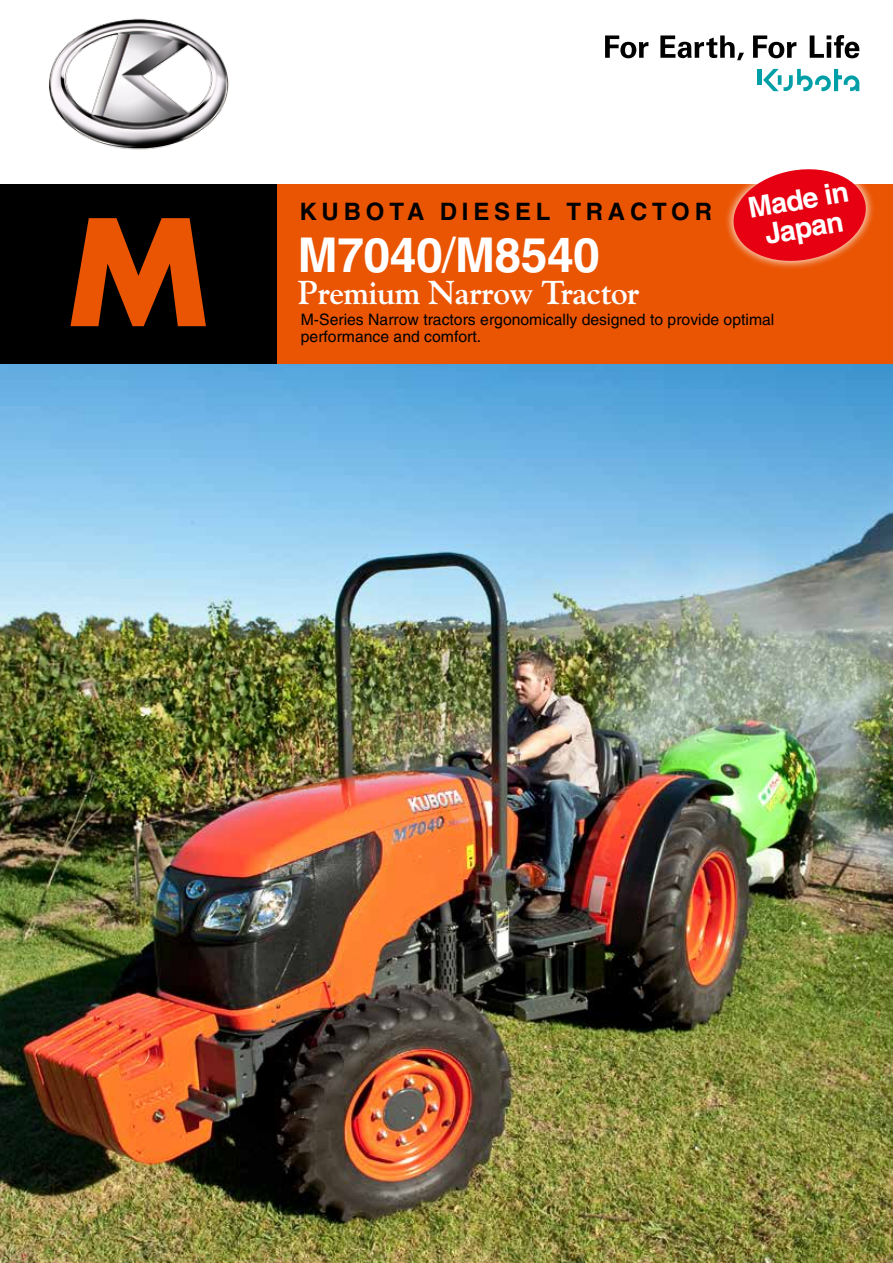
<style>
.page{position:relative;width:893px;height:1263px;background:#fff}
.page>*{position:absolute;margin:0;border:0;box-sizing:border-box;transform-origin:0 0}
.t1{font:700 143.25px "Futura";color:#ea5504}
.t2{font:700 48px "Helvetica";letter-spacing:-.01em;color:#fff}
.t3{font:700 33px "Goudy";letter-spacing:-.02em;color:#fff}
.t4{font:700 28.5px/28.5px "Helvetica";color:#fff;text-align:center}
.t5{font:700 24px "Helvetica";letter-spacing:.2em;color:#000}
.t6{font:15.75px/17.2px "Helvetica";color:#000}
.s1{font-weight:400}
</style>
<div class="page">
<img style="left:0;top:364px;width:893px;height:899px">
<div style="left:3px;top:184px;width:890px;height:180px;background:#ea5504"></div>
<div style="left:0;top:184px;width:277px;height:180px;background:#000"></div>
<hr style="left:758px;top:69px;width:4px;height:16px;background:#009fa8">
<svg style="left:763px;top:69px;width:96px;height:22px"></svg>
<svg style="left:753px;top:35px;width:43px;height:23px"></svg>
<svg style="left:605px;top:35px;width:43px;height:23px"></svg>
<svg style="left:660px;top:35px;width:84px;height:25px"></svg>
<svg style="left:810px;top:35px;width:49px;height:23px"></svg>
<img style="left:49px;top:18px;width:180px;height:132px">
<div style="left:725px;top:160px;width:150px;height:110px;background:#fff;opacity:.75"></div>
<svg style="left:730px;top:164px;width:140px;height:102px"></svg>
<h1 class="t1" style="left:68px;top:173px;width:142px">M</h1>
<h3 class="t5" style="left:299px;top:197px;width:414px">KUBOTA DIESEL TRACTOR</h3>
<h2 class="t2" style="left:298px;top:226px;width:304px">M7040<span class="s1">/</span>M8540</h2>
<h3 class="t3" style="left:298px;top:273px;width:343px">Premium Narrow Tractor</h3>
<h3 class="t4" style="left:746px;top:194px;width:103px;rotate:-10deg">Made in<br>Japan</h3>
<p class="t6" style="left:301px;top:310px;width:475px">M-Series Narrow tractors ergonomically designed to provide optimal performance and comfort.</p>
</div>
